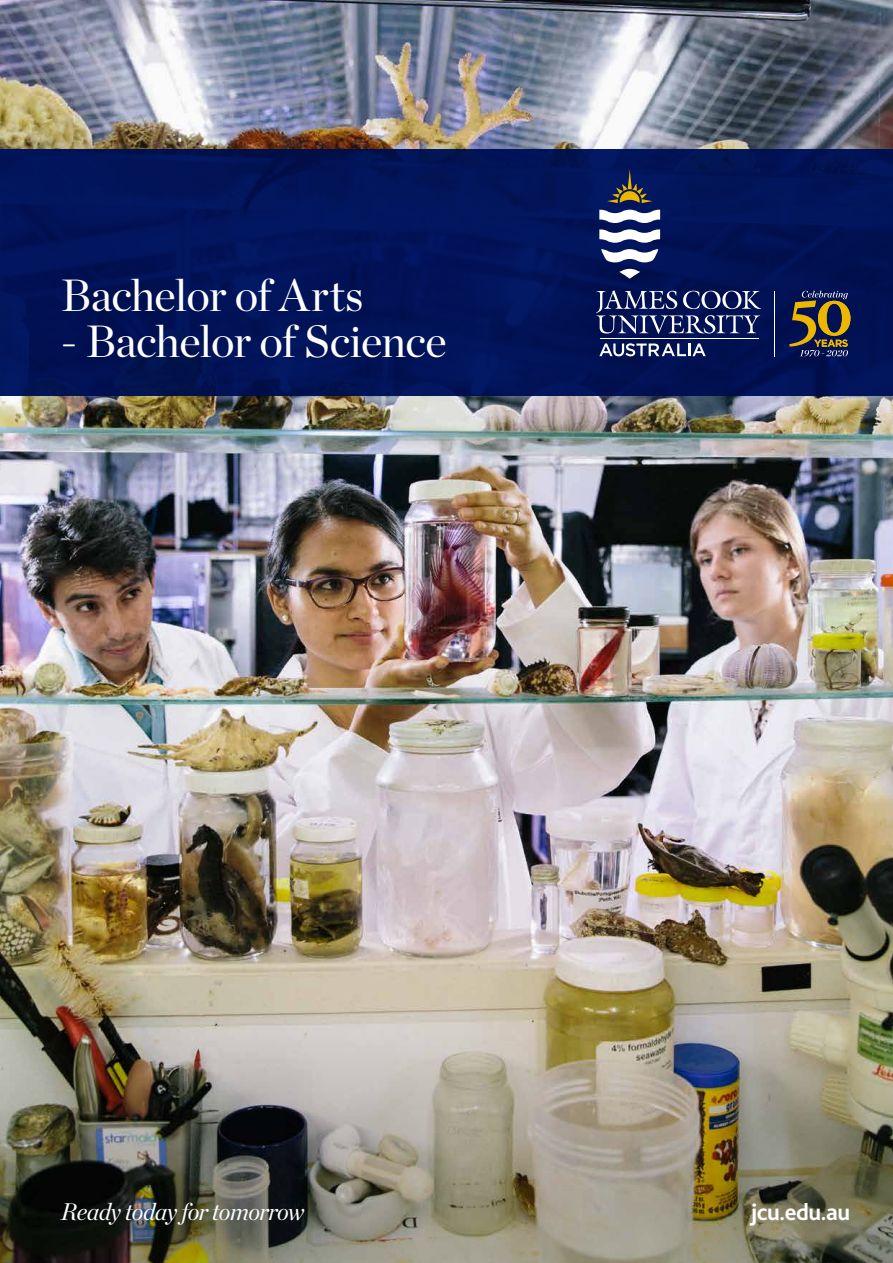
<style>
.page{position:relative;width:893px;height:1263px;background:#fff}
.page>*{position:absolute;margin:0;border:0;box-sizing:border-box;transform-origin:0 0}
.t1{font:45px "Chronicle Display";letter-spacing:-.015em;color:#fff}
.t2{font:italic 24px "Chronicle Display";letter-spacing:-.02em;color:#fff}
.Front_Page_www{font:700 24px "Bliss 2";letter-spacing:-.02em;color:#fff}
</style>
<div class="page">
<img style="left:0;top:0;width:893px;height:995px">
<div style="left:0;top:149px;width:893px;height:246px;background:#021358"></div>
<img style="left:0;top:995px;width:893px;height:268px">
<hr style="left:774px;top:291px;width:1px;height:65px;background:#fff">
<svg style="left:596px;top:290px;width:165px;height:44px"></svg>
<hr style="left:599px;top:338px;width:159px;height:1px;background:#fff">
<svg style="left:599px;top:229px;width:61px;height:14px"></svg>
<svg style="left:601px;top:249px;width:57px;height:13px"></svg>
<svg style="left:619px;top:269px;width:21px;height:10px"></svg>
<svg style="left:599px;top:210px;width:61px;height:13px"></svg>
<svg style="left:607px;top:169px;width:45px;height:34px"></svg>
<svg style="left:599px;top:343px;width:107px;height:13px"></svg>
<svg style="left:789px;top:291px;width:61px;height:65px"></svg>
<h1 class="t1" style="left:61px;top:260px;width:304px">Bachelor of Arts</h1>
<h1 class="t1" style="left:61px;top:307px;width:387px">- Bachelor of Science</h1>
<p class="t2" style="left:61px;top:1193px;width:245px">Ready today for tomorrow</p>
<p class="Front_Page_www" style="left:751px;top:1197px;width:100px">jcu.edu.au</p>
</div>
